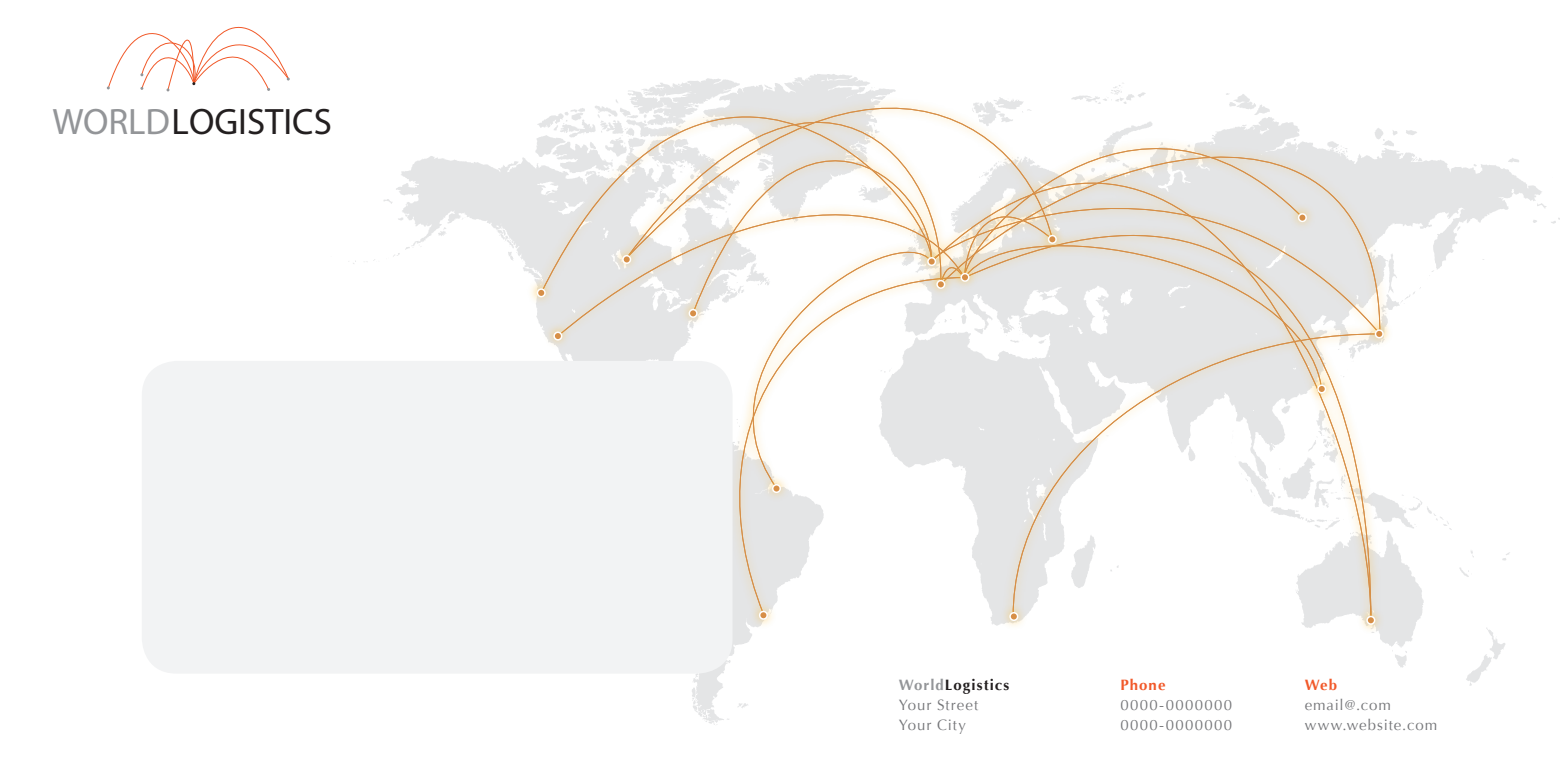
<style>
.page{position:relative;width:1560px;height:780px;background:#fff}
.page>*{position:absolute;margin:0;border:0;box-sizing:border-box;transform-origin:0 0}
.t1{font:36.75px "Miso";color:#231f20}
.Standard_bold{font:15px "Optima";letter-spacing:.07em;color:#757679}
.Standard_bold-2{font:15px "Optima";letter-spacing:.09em;color:#757679}
.Standard_bold-3{font:700 15px "Optima";letter-spacing:.07em;color:#231f20}
.Bold_small{font:700 15px "Optima";letter-spacing:.07em;color:#f1592a}
.s1{color:#939598}
</style>
<div class="page">
<svg style="left:692px;top:130px;width:867px;height:595px"></svg>
<img style="left:348px;top:123px;width:1046px;height:147px">
<svg style="left:540px;top:99px;width:85px;height:101px"></svg>
<svg style="left:1071px;top:83px;width:199px;height:29px"></svg>
<svg style="left:625px;top:74px;width:406px;height:126px"></svg>
<svg style="left:930px;top:113px;width:450px;height:87px"></svg>
<img style="left:524px;top:200px;width:873px;height:439px">
<div style="left:1374px;top:329px;width:9px;height:9px;background:#d78f47;border:2px solid #fff;border-radius:50%"></div>
<div style="left:1297px;top:213px;width:9px;height:9px;background:#d78f47;border:2px solid #fff;border-radius:50%"></div>
<div style="left:1047px;top:235px;width:9px;height:9px;background:#d78f47;border:2px solid #fff;border-radius:50%"></div>
<div style="left:960px;top:273px;width:9px;height:9px;background:#d78f47;border:2px solid #fff;border-radius:50%"></div>
<div style="left:936px;top:280px;width:9px;height:9px;background:#d78f47;border:2px solid #fff;border-radius:50%"></div>
<div style="left:927px;top:257px;width:9px;height:9px;background:#d78f47;border:2px solid #fff;border-radius:50%"></div>
<div style="left:622px;top:255px;width:9px;height:9px;background:#d78f47;border:2px solid #fff;border-radius:50%"></div>
<div style="left:688px;top:309px;width:9px;height:9px;background:#d78f47;border:2px solid #fff;border-radius:50%"></div>
<div style="left:553px;top:331px;width:9px;height:9px;background:#d78f47;border:2px solid #fff;border-radius:50%"></div>
<div style="left:536px;top:288px;width:9px;height:9px;background:#d78f47;border:2px solid #fff;border-radius:50%"></div>
<div style="left:772px;top:484px;width:9px;height:9px;background:#d78f47;border:2px solid #fff;border-radius:50%"></div>
<div style="left:758px;top:610px;width:9px;height:9px;background:#d78f47;border:2px solid #fff;border-radius:50%"></div>
<div style="left:1009px;top:612px;width:9px;height:9px;background:#d78f47;border:2px solid #fff;border-radius:50%"></div>
<div style="left:1366px;top:615px;width:9px;height:9px;background:#d78f47;border:2px solid #fff;border-radius:50%"></div>
<div style="left:1316px;top:384px;width:9px;height:9px;background:#d78f47;border:2px solid #fff;border-radius:50%"></div>
<svg style="left:107px;top:27px;width:183px;height:64px"></svg>
<div style="left:142px;top:361px;width:590px;height:312px;background:#f2f3f4;border-radius:35px"></div>
<p class="t1" style="left:53px;top:99px;width:281px"><span class="s1">WORLD</span>LOGISTICS</p>
<p class="Standard_bold-3" style="left:898px;top:676px;width:112px"><span class="s1">World</span>Logistics</p>
<p class="Standard_bold" style="left:898px;top:696px;width:81px">Your Street</p>
<p class="Standard_bold" style="left:898px;top:716px;width:69px">Your City</p>
<p class="Bold_small" style="left:1120px;top:676px;width:47px">Phone</p>
<p class="Standard_bold-2" style="left:1120px;top:696px;width:113px">0000-0000000</p>
<p class="Standard_bold-2" style="left:1120px;top:716px;width:113px">0000-0000000</p>
<p class="Bold_small" style="left:1304px;top:676px;width:34px">Web</p>
<p class="Standard_bold" style="left:1304px;top:696px;width:88px">email@.com</p>
<p class="Standard_bold" style="left:1304px;top:716px;width:134px">www.website.com</p>
</div>
